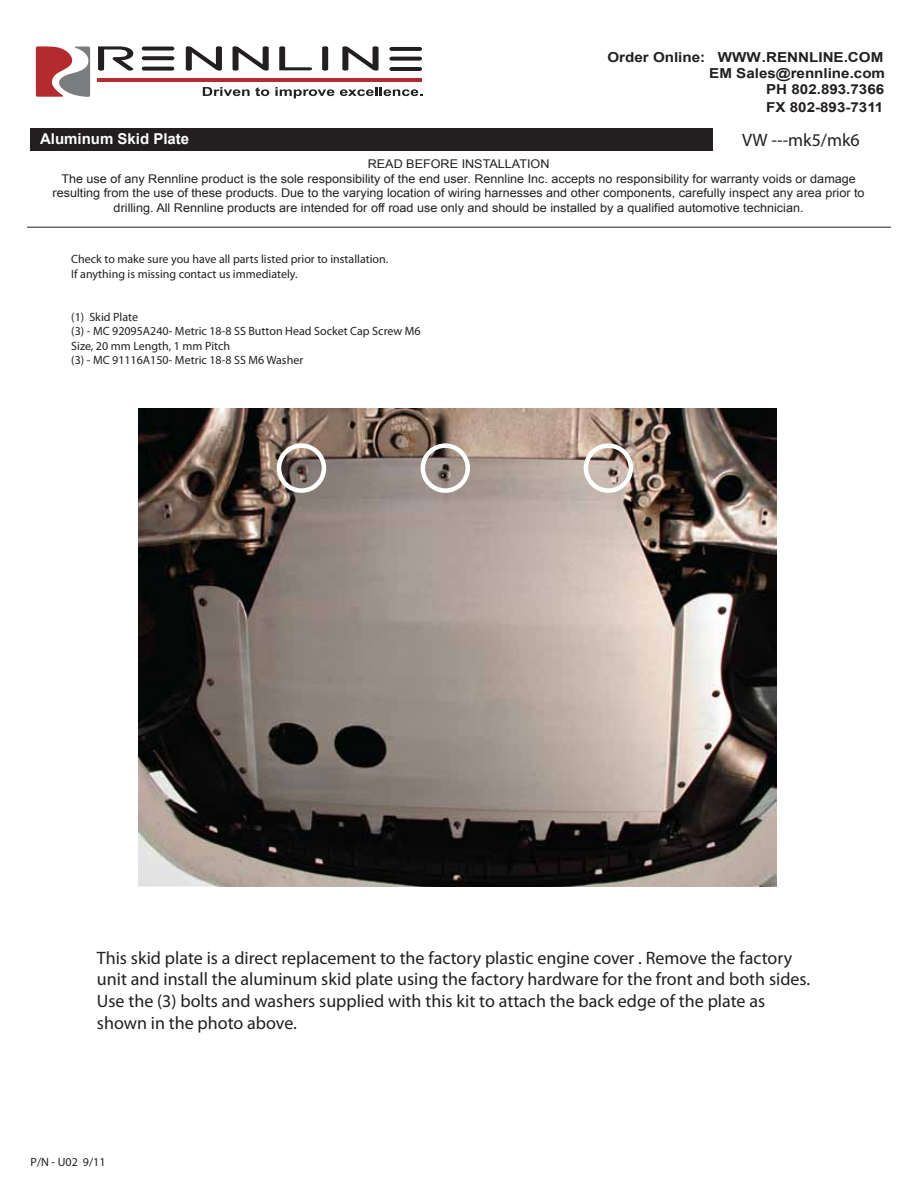
<style>
.page{position:relative;width:918px;height:1188px;background:#fff}
.page>*{position:absolute;margin:0;border:0;box-sizing:border-box;transform-origin:0 0}
.t1{font:18px/21.6px "Myriad Pro";color:#231f20}
.t2{font:700 15px "Arial";color:#fff}
.t3{font:700 13.8px "Arial";color:#231f20;scale:1.1 1}
.t4{font:12px/14.4px "Arial";color:#231f20;text-align:center;scale:1.05 1}
.t5{font:12px/14.4px "Myriad Pro";color:#231f20}
</style>
<div class="page">
<div style="left:30px;top:128px;width:683px;height:23px;background:#231f20"></div>
<hr style="left:98px;top:78px;width:324px;height:3px;background:#b42b2f">
<svg style="left:203px;top:87px;width:66px;height:9px"></svg>
<svg style="left:275px;top:87px;width:59px;height:11px"></svg>
<svg style="left:340px;top:87px;width:83px;height:9px"></svg>
<svg style="left:98px;top:46px;width:324px;height:25px"></svg>
<svg style="left:36px;top:46px;width:54px;height:51px"></svg>
<img style="left:139px;top:408px;width:638px;height:478px">
<div style="left:277px;top:443px;width:49px;height:50px;border:4px solid #fff;border-radius:50%"></div>
<div style="left:421px;top:443px;width:49px;height:50px;border:4px solid #fff;border-radius:50%"></div>
<div style="left:584px;top:443px;width:49px;height:50px;border:4px solid #fff;border-radius:50%"></div>
<p class="t3" style="left:607px;top:48px;width:252px">Order Online: WWW.RENNLINE.COM</p>
<p class="t3" style="left:709px;top:64px;width:161px">EM Sales@rennline.com</p>
<p class="t3" style="left:766px;top:80px;width:109px">PH 802.893.7366</p>
<p class="t2" style="left:40px;top:129px;width:151px">Aluminum Skid Plate</p>
<p class="t3" style="left:766px;top:98px;width:108px">FX 802-893-7311</p>
<h1 class="t1" style="left:742px;top:129px;width:119px">VW ---mk5/mk6</h1>
<p class="t4" style="left:53px;top:157px;width:775px">READ BEFORE INSTALLATION<br>The use of any Rennline product is the sole responsibility of the end user. Rennline Inc. accepts no responsibility for warranty voids or damage resulting from the use of these products. Due to the varying location of wiring harnesses and other components, carefully inspect any area prior to drilling. All Rennline products are intended for off road use only and should be installed by a qualified automotive technician.</p>
<p class="t5" style="left:71px;top:252px;width:319px">Check to make sure you have all parts listed prior to installation.<br>If anything is missing contact us immediately.</p>
<p class="t5" style="left:71px;top:309px;width:351px">(1) Skid Plate<br>(3) - MC 92095A240- Metric 18-8 SS Button Head Socket Cap Screw M6<br>Size, 20 mm Length, 1 mm Pitch<br>(3) - MC 91116A150- Metric 18-8 SS M6 Washer</p>
<p class="t1" style="left:97px;top:947px;width:715px">This skid plate is a direct replacement to the factory plastic engine cover . Remove the factory unit and install the aluminum skid plate using the factory hardware for the front and both sides.<br>Use the (3) bolts and washers supplied with this kit to attach the back edge of the plate as shown in the photo above.</p>
<p class="t5" style="left:31px;top:1154px;width:76px">P/N - U02 9/11</p>
</div>
